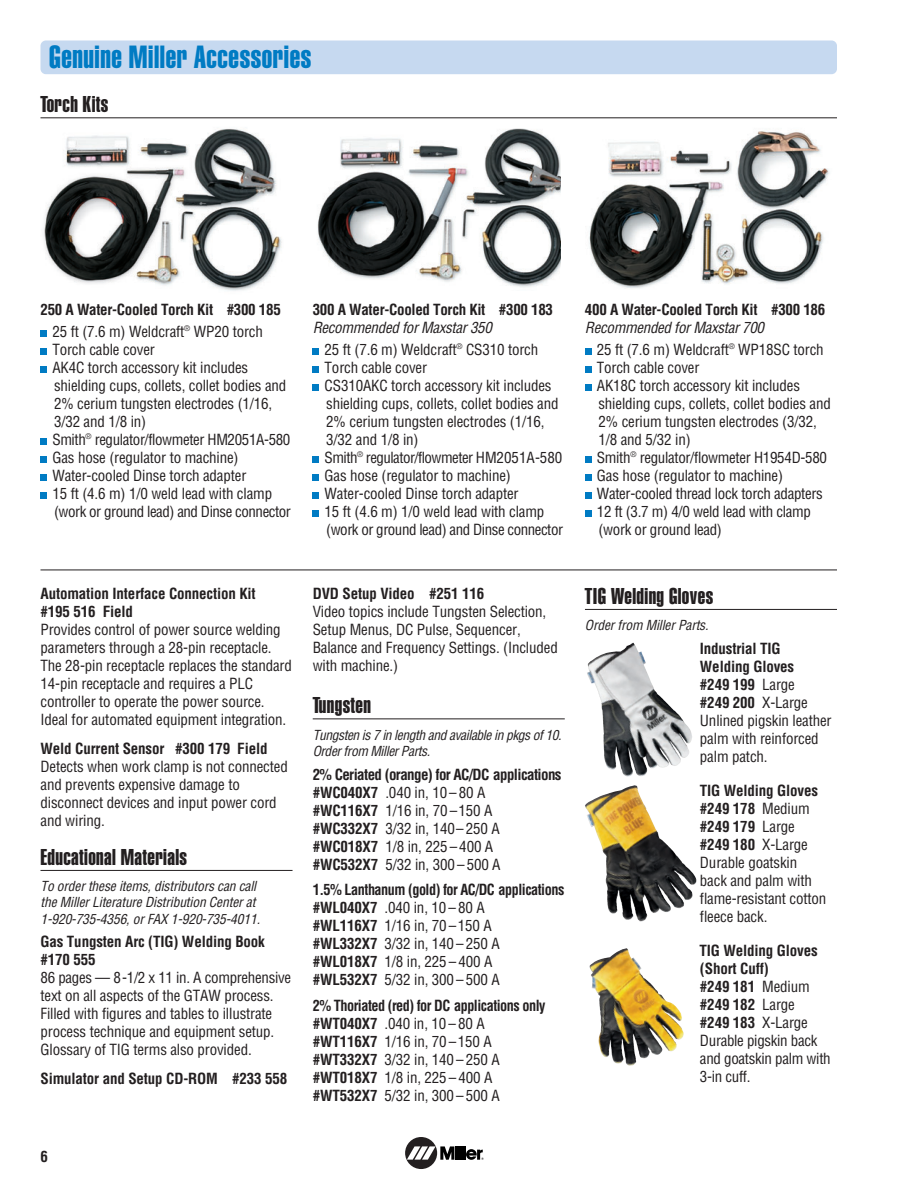
<style>
.page{position:relative;width:918px;height:1188px;background:#fff}
.page>*{position:absolute;margin:0;border:0;box-sizing:border-box;transform-origin:0 0}
.t1{font:31.5px "Helvetica Extra Compressed";letter-spacing:.02em;color:#007bc3}
.t2{font:22.5px "Helvetica Extra Compressed";letter-spacing:.02em;color:#231f20}
.t3{font:condensed 15px/18px "Helvetica";letter-spacing:-.01em;color:#231f20}
.t4{font:700 condensed 15px/18px "Helvetica";letter-spacing:-.02em;color:#231f20;scale:.95 1}
.t5{font:700 condensed 15px/18px "Helvetica";letter-spacing:-.02em;color:#231f20}
.t6{font:700 condensed 15px/18px "Helvetica";letter-spacing:-.04em;color:#231f20}
.t7{font:italic condensed 13.5px/16.2px "Helvetica";color:#231f20}
.s1{font-weight:400}
.s2{font-style:italic}
.s3{font-weight:700}
</style>
<div class="page">
<div style="left:405px;top:1137px;width:32px;height:32px;background:#231f20;border-radius:50%"></div>
<hr style="left:459px;top:1146px;width:3px;height:14px;background:#000">
<hr style="left:463px;top:1146px;width:3px;height:14px;background:#000">
<svg style="left:407px;top:1146px;width:51px;height:14px"></svg>
<svg style="left:466px;top:1149px;width:18px;height:11px"></svg>
<hr style="left:40px;top:870px;width:253px;height:1px;background:#231f20">
<hr style="left:313px;top:718px;width:252px;height:1px;background:#231f20">
<hr style="left:585px;top:609px;width:252px;height:1px;background:#231f20">
<img style="left:587px;top:643px;width:105px;height:133px">
<img style="left:619px;top:785px;width:78px;height:137px">
<img style="left:597px;top:948px;width:87px;height:118px">
<hr style="left:40px;top:117px;width:797px;height:1px;background:#231f20">
<div style="left:585px;top:348px;width:6px;height:7px;background:#007bc3"></div>
<div style="left:313px;top:348px;width:6px;height:7px;background:#007bc3"></div>
<div style="left:585px;top:492px;width:6px;height:7px;background:#007bc3"></div>
<img style="left:589px;top:131px;width:241px;height:158px">
<img style="left:317px;top:128px;width:243px;height:159px">
<img style="left:43px;top:129px;width:239px;height:162px">
<div style="left:585px;top:510px;width:6px;height:7px;background:#007bc3"></div>
<div style="left:585px;top:456px;width:6px;height:7px;background:#007bc3"></div>
<div style="left:585px;top:384px;width:6px;height:7px;background:#007bc3"></div>
<div style="left:585px;top:366px;width:6px;height:7px;background:#007bc3"></div>
<div style="left:313px;top:510px;width:6px;height:7px;background:#007bc3"></div>
<div style="left:313px;top:492px;width:6px;height:7px;background:#007bc3"></div>
<div style="left:313px;top:456px;width:6px;height:7px;background:#007bc3"></div>
<div style="left:313px;top:384px;width:6px;height:7px;background:#007bc3"></div>
<div style="left:313px;top:366px;width:6px;height:7px;background:#007bc3"></div>
<div style="left:40px;top:492px;width:7px;height:7px;background:#007bc3"></div>
<div style="left:40px;top:474px;width:7px;height:7px;background:#007bc3"></div>
<div style="left:40px;top:456px;width:7px;height:7px;background:#007bc3"></div>
<div style="left:40px;top:438px;width:7px;height:7px;background:#007bc3"></div>
<div style="left:40px;top:366px;width:7px;height:7px;background:#007bc3"></div>
<div style="left:40px;top:348px;width:7px;height:7px;background:#007bc3"></div>
<div style="left:40px;top:330px;width:7px;height:7px;background:#007bc3"></div>
<div style="left:313px;top:474px;width:6px;height:7px;background:#007bc3"></div>
<div style="left:585px;top:474px;width:6px;height:7px;background:#007bc3"></div>
<div style="left:40px;top:40px;width:797px;height:34px;background:#c6d9f0;border-radius:5px"></div>
<hr style="left:40px;top:570px;width:797px;height:1px;background:#231f20">
<h1 class="t1" style="left:49px;top:46px;width:264px">Genuine Miller Accessories</h1>
<h2 class="t2" style="left:40px;top:96px;width:69px">Torch Kits</h2>
<p class="t5" style="left:40px;top:300px;width:242px;line-height:21.3px;text-align:center">250 A Water-Cooled Torch Kit #300 185<br><span class="s1">25 ft (7.6 m) Weldcraft</span><sup>®</sup> <span class="s1">WP20 torch</span></p>
<p class="t3" style="left:52px;top:341px;width:240px">Torch cable cover<br>AK4C torch accessory kit includes shielding cups, collets, collet bodies and 2% cerium tungsten electrodes (1/16, 3/32 and 1/8 in)<br>Smith<sup>®</sup> regulator/flowmeter HM2051A-580<br>Gas hose (regulator to machine)<br>Water-cooled Dinse torch adapter<br>15 ft (4.6 m) 1/0 weld lead with clamp (work or ground lead) and Dinse connector</p>
<p class="t5" style="left:40px;top:586px;width:217px">Automation Interface Connection Kit #195 516 Field</p>
<p class="t3" style="left:40px;top:622px;width:253px">Provides control of power source welding parameters through a 28-pin receptacle.<br>The 28-pin receptacle replaces the standard 14-pin receptacle and requires a PLC controller to operate the power source.<br>Ideal for automated equipment integration.</p>
<p class="t5" style="left:40px;top:740px;width:229px">Weld Current Sensor #300 179 Field</p>
<p class="t3" style="left:40px;top:758px;width:249px">Detects when work clamp is not connected and prevents expensive damage to disconnect devices and input power cord and wiring.</p>
<h2 class="t2" style="left:40px;top:849px;width:148px">Educational Materials</h2>
<p class="t7" style="left:40px;top:879px;width:224px">To orderthese items,distributors can call the MillerLiterature Distribution Centerat<br>1-920-735-4356,orFAX 1-920-735-4011.</p>
<p class="t5" style="left:40px;top:934px;width:226px">Gas Tungsten Arc (TIG) Welding Book #170 555</p>
<p class="t3" style="left:40px;top:970px;width:252px">86 pages — 8-1/2 x 11 in. A comprehensive text on all aspects of the GTAW process.<br>Filled with figures and tables to illustrate process technique and equipment setup.<br>Glossary of TIG terms also provided.</p>
<p class="t5" style="left:40px;top:1071px;width:248px">Simulator and Setup CD-ROM #233 558</p>
<p class="t5" style="left:40px;top:1149px;width:9px">6</p>
<p class="t5" style="left:313px;top:302px;width:242px">300 A Water-Cooled Torch Kit #300 183</p>
<p class="t3" style="left:325px;top:318px;width:215px;line-height:21.3px;text-indent:-12px"><span class="s2">Recommended forMaxstar350<br></span>25 ft (7.6 m) Weldcraft<sup>®</sup> CS310 torch</p>
<p class="t3" style="left:325px;top:359px;width:240px">Torch cable cover<br>CS310AKC torch accessory kit includes shielding cups, collets, collet bodies and 2% cerium tungsten electrodes (1/16, 3/32 and 1/8 in)<br>Smith<sup>®</sup> regulator/flowmeter HM2051A-580<br>Gas hose (regulator to machine)<br>Water-cooled Dinse torch adapter<br>15 ft (4.6 m) 1/0 weld lead with clamp (work or ground lead) and Dinse connector</p>
<p class="t5" style="left:313px;top:586px;width:173px">DVD Setup Video #251 116</p>
<p class="t3" style="left:313px;top:604px;width:247px">Video topics include Tungsten Selection, Setup Menus, DC Pulse, Sequencer, Balance and Frequency Settings. (Included with machine.)</p>
<h2 class="t2" style="left:313px;top:697px;width:60px">Tungsten</h2>
<p class="t7" style="left:313px;top:728px;width:253px">Tungsten is7 in length and availablein pkgsof10.<br>Orderfrom MillerParts.</p>
<p class="t6" style="left:313px;top:766px;width:250px">2% Ceriated (orange) for AC/DC applications #WC040X7 <span class="s1">.040 in, 10 – 80 A<br></span>#WC116X7 <span class="s1">1/16 in, 70 –150 A </span>#WC332X7 <span class="s1">3/32 in, 140– 250 A </span>#WC018X7 <span class="s1">1/8 in, 225 – 400 A </span>#WC532X7 <span class="s1">5/32 in, 300 – 500 A</span></p>
<p class="t4" style="left:313px;top:882px;width:266px">1.5% Lanthanum (gold) for AC/DC applications #WL040X7 <span class="s1">.040 in, 10 – 80 A<br></span>#WL116X7 <span class="s1">1/16 in, 70 –150 A<br></span>#WL332X7 <span class="s1">3/32 in, 140 – 250 A </span>#WL018X7 <span class="s1">1/8 in, 225 – 400 A<br></span>#WL532X7 <span class="s1">5/32 in, 300 – 500 A</span></p>
<p class="t4" style="left:313px;top:997px;width:247px">2% Thoriated (red) for DC applications only #WT040X7 <span class="s1">.040 in, 10 – 80 A </span>#WT116X7 <span class="s1">1/16 in, 70 –150 A </span>#WT332X7 <span class="s1">3/32 in, 140 – 250 A </span>#WT018X7 <span class="s1">1/8 in, 225 – 400 A </span>#WT532X7 <span class="s1">5/32 in, 300 – 500 A</span></p>
<p class="t5" style="left:585px;top:302px;width:242px">400 A Water-Cooled Torch Kit #300 186</p>
<p class="t3" style="left:597px;top:318px;width:228px;line-height:21.3px;text-indent:-12px"><span class="s2">Recommended forMaxstar700<br></span>25 ft (7.6 m) Weldcraft<sup>®</sup> WP18SC torch</p>
<p class="t3" style="left:597px;top:359px;width:236px">Torch cable cover<br>AK18C torch accessory kit includes shielding cups, collets, collet bodies and<br>2% cerium tungsten electrodes (3/32,<br>1/8 and 5/32 in)<br>Smith<sup>®</sup> regulator/flowmeter H1954D-580<br>Gas hose (regulator to machine)<br>Water-cooled thread lock torch adapters<br>12 ft (3.7 m) 4/0 weld lead with clamp (work or ground lead)</p>
<h2 class="t2" style="left:585px;top:588px;width:130px">TIG Welding Gloves</h2>
<p class="t7" style="left:585px;top:618px;width:128px">Orderfrom MillerParts.</p>
<p class="t3" style="left:700px;top:641px;width:133px"><span class="s3">Industrial TIG<br>Welding Gloves<br>#249 199</span> Large<br><span class="s3">#249 200</span> X-Large<br>Unlined pigskin leather palm with reinforced palm patch.</p>
<p class="t3" style="left:700px;top:783px;width:128px"><span class="s3">TIG Welding Gloves #249 178</span> Medium <span class="s3">#249 179</span> Large <span class="s3">#249 180</span> X-Large<br>Durable goatskin back and palm with flame-resistant cotton fleece back.</p>
<p class="t3" style="left:700px;top:943px;width:133px"><span class="s3">TIG Welding Gloves (Short Cuff)<br>#249 181</span> Medium <span class="s3">#249 182</span> Large<br><span class="s3">#249 183</span> X-Large<br>Durable pigskin back and goatskin palm with<br>3-in cuff.</p>
</div>
